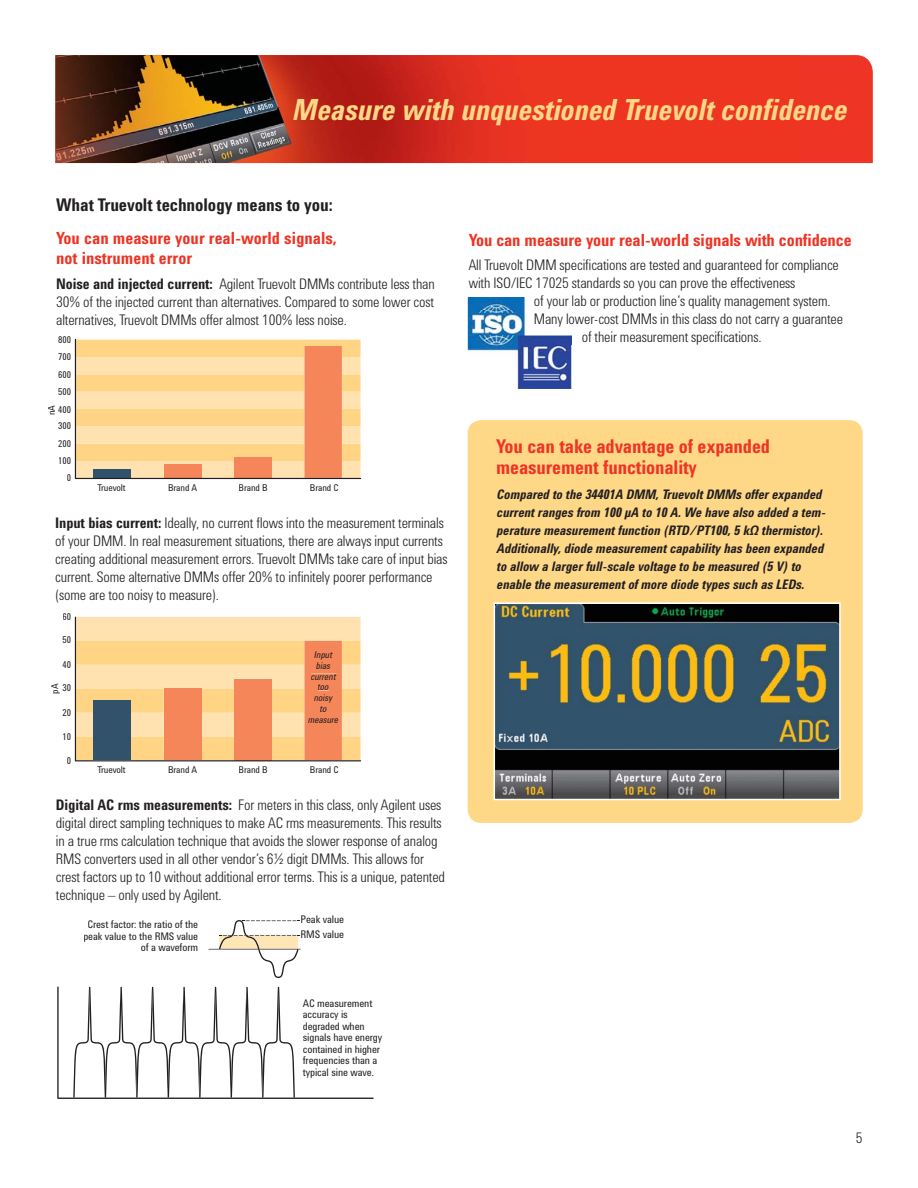
<style>
.page{position:relative;width:918px;height:1188px;background:#fff}
.page>*{position:absolute;margin:0;border:0;box-sizing:border-box;transform-origin:0 0}
.t1{font:italic 700 30px "Agilent Condensed CFF";letter-spacing:-.005em;color:#ffd887}
.t2{font:700 19.5px/21px "Agilent Condensed CFF";letter-spacing:-.005em;color:#ee3424}
.t3{font:700 18px "Agilent Condensed CFF";letter-spacing:-.005em;color:#231f20}
.t4{font:700 17.25px/19.5px "Agilent Condensed CFF";color:#ee3424}
.t5{font:300 15px/18px "Agilent Condensed CFF";letter-spacing:-.005em;color:#231f20}
.t6{font:italic 700 13.5px/18px "Agilent Condensed CFF";letter-spacing:-.005em;color:#231f20}
.t7{font:10.8px/11.4px "Agilent Condensed CFF";letter-spacing:-.01em;color:#231f20}
.t8{font:9.6px/16.2px "Agilent Condensed CFF";letter-spacing:-.01em;color:#231f20}
.t9{font:italic 9.6px/10.8px "Agilent Condensed CFF";letter-spacing:-.005em;color:#231f20;text-align:center;scale:.95 1}
.s1{font-weight:700}
</style>
<div class="page">
<div style="left:468px;top:420px;width:395px;height:403px;background:#ffd887;border-radius:14px"></div>
<svg style="left:494px;top:602px;width:347px;height:198px;background:#4c5955"></svg>
<div style="left:800px;top:55px;width:73px;height:108px;background:#ee3424"></div>
<img style="left:55px;top:55px;width:745px;height:108px">
<img style="left:468px;top:298px;width:103px;height:91px">
<img style="left:469px;top:298px;width:102px;height:11px">
<img style="left:469px;top:314px;width:102px;height:13px">
<img style="left:469px;top:332px;width:102px;height:13px">
<svg style="left:209px;top:920px;width:92px;height:58px"></svg>
<svg style="left:57px;top:987px;width:317px;height:112px"></svg>
<svg style="left:75px;top:617px;width:286px;height:144px;background:#eebe89"></svg>
<div style="left:315px;top:651px;width:18px;height:9px;background:#f58659"></div>
<div style="left:316px;top:662px;width:14px;height:7px;background:#f58659"></div>
<div style="left:311px;top:674px;width:25px;height:6px;background:#f58659"></div>
<div style="left:318px;top:685px;width:11px;height:5px;background:#f58659"></div>
<div style="left:314px;top:694px;width:19px;height:9px;background:#f58659"></div>
<div style="left:320px;top:706px;width:7px;height:6px;background:#f58659"></div>
<div style="left:308px;top:718px;width:30px;height:5px;background:#f58659"></div>
<svg style="left:75px;top:339px;width:286px;height:140px;background:#f8ca8e"></svg>
<h1 class="t1" style="left:292px;top:99px;width:556px">Measure with unquestioned Truevolt confidence</h1>
<p class="t3" style="left:56px;top:199px;width:278px">What Truevolt technology means to you:</p>
<p class="t4" style="left:56px;top:231px;width:282px">You can measure your real-world signals, not instrument error</p>
<p class="t5" style="left:56px;top:276px;width:380px;text-align:justify"><span class="s1">Noise and injected current:</span> Agilent Truevolt DMMs contribute less than 30% of the injected current than alternatives. Compared to some lower cost alternatives, Truevolt DMMs offer almost 100% less noise.</p>
<p class="t8" style="left:58px;top:333px;width:14px">800<br>700</p>
<p class="t8" style="left:58px;top:367px;width:14px;line-height:16.6px">600<br>500</p>
<p class="t8" style="left:58px;top:402px;width:14px">400</p>
<p class="t8" style="left:45px;top:415px;width:12px;rotate:-90deg">nA</p>
<p class="t8" style="left:58px;top:418px;width:14px;line-height:18px">300<br>200</p>
<p class="t8" style="left:58px;top:453px;width:14px;line-height:17.5px;text-align:right">100<br>0</p>
<p class="t8" style="left:168px;top:480px;width:31px">Brand A</p>
<p class="t8" style="left:239px;top:480px;width:31px">Brand B</p>
<p class="t8" style="left:310px;top:480px;width:30px">Brand C</p>
<p class="t5" style="left:55px;top:515px;width:394px"><span class="s1">Input bias current:</span> Ideally, no current flows into the measurement terminals of your DMM. In real measurement situations, there are always input currents creating additional measurement errors. Truevolt DMMs take care of input bias current. Some alternative DMMs offer 20% to infinitely poorer performance (some are too noisy to measure).</p>
<p class="t8" style="left:97px;top:480px;width:30px">Truevolt</p>
<p class="t8" style="left:63px;top:610px;width:10px">60</p>
<p class="t8" style="left:63px;top:633px;width:10px">50</p>
<p class="t8" style="left:63px;top:658px;width:10px">40</p>
<p class="t8" style="left:63px;top:681px;width:10px">30</p>
<p class="t8" style="left:63px;top:706px;width:10px">20</p>
<p class="t8" style="left:63px;top:729px;width:10px">10</p>
<p class="t8" style="left:67px;top:753px;width:6px">0</p>
<p class="t8" style="left:48px;top:694px;width:12px;rotate:-90deg">pA</p>
<p class="t8" style="left:97px;top:763px;width:30px">Truevolt</p>
<p class="t9" style="left:308px;top:650px;width:34px">Input bias current too noisy<br>to measure</p>
<p class="t8" style="left:168px;top:763px;width:31px">Brand A</p>
<p class="t8" style="left:239px;top:763px;width:31px">Brand B</p>
<p class="t8" style="left:310px;top:763px;width:30px">Brand C</p>
<p class="t5" style="left:56px;top:798px;width:391px"><span class="s1">Digital AC rms measurements:</span> For meters in this class, only Agilent uses digital direct sampling techniques to make AC rms measurements. This results in a true rms calculation technique that avoids the slower response of analog RMS converters used in all other vendor’s 6½ digit DMMs. This allows for crest factors up to 10 without additional error terms. This is a unique, patented technique – only used by Agilent.</p>
<p class="t7" style="left:83px;top:920px;width:116px;text-align:right">Crest factor: the ratio of the peak value to the RMS value of a waveform</p>
<p class="t7" style="left:301px;top:913px;width:45px;line-height:15.3px">Peak value<br>RMS value</p>
<p class="t7" style="left:303px;top:999px;width:81px">AC measurement accuracy is degraded when signals have energy contained in higher frequencies than a typical sine wave.</p>
<p class="t4" style="left:469px;top:232px;width:384px">You can measure your real-world signals with confidence</p>
<p class="t5" style="left:469px;top:258px;width:372px">All Truevolt DMM specifications are tested and guaranteed for compliance</p>
<p class="t5" style="left:469px;top:276px;width:328px">with ISO/IEC 17025 standards so you can prove the effectiveness</p>
<p class="t5" style="left:534px;top:294px;width:298px">of your lab or production line’s quality management system.</p>
<p class="t5" style="left:534px;top:312px;width:311px">Many lower-cost DMMs in this class do not carry a guarantee</p>
<p class="t5" style="left:582px;top:330px;width:181px">of their measurement specifications.</p>
<h2 class="t2" style="left:496px;top:438px;width:275px">You can take advantage of expanded measurement functionality</h2>
<p class="t6" style="left:496px;top:487px;width:331px">Compared to the 34401A DMM, Truevolt DMMs offer expanded current ranges from 100 µA to 10 A. We have also added a tem&shy;perature measurement function (RTD/PT100, 5 kΩ thermistor).<br>Additionally, diode measurement capability has been expanded to allow a larger full-scale voltage to be measured (5 V) to enable the measurement of more diode types such as LEDs.</p>
<p class="t5" style="left:856px;top:1131px;width:8px">5</p>
</div>
